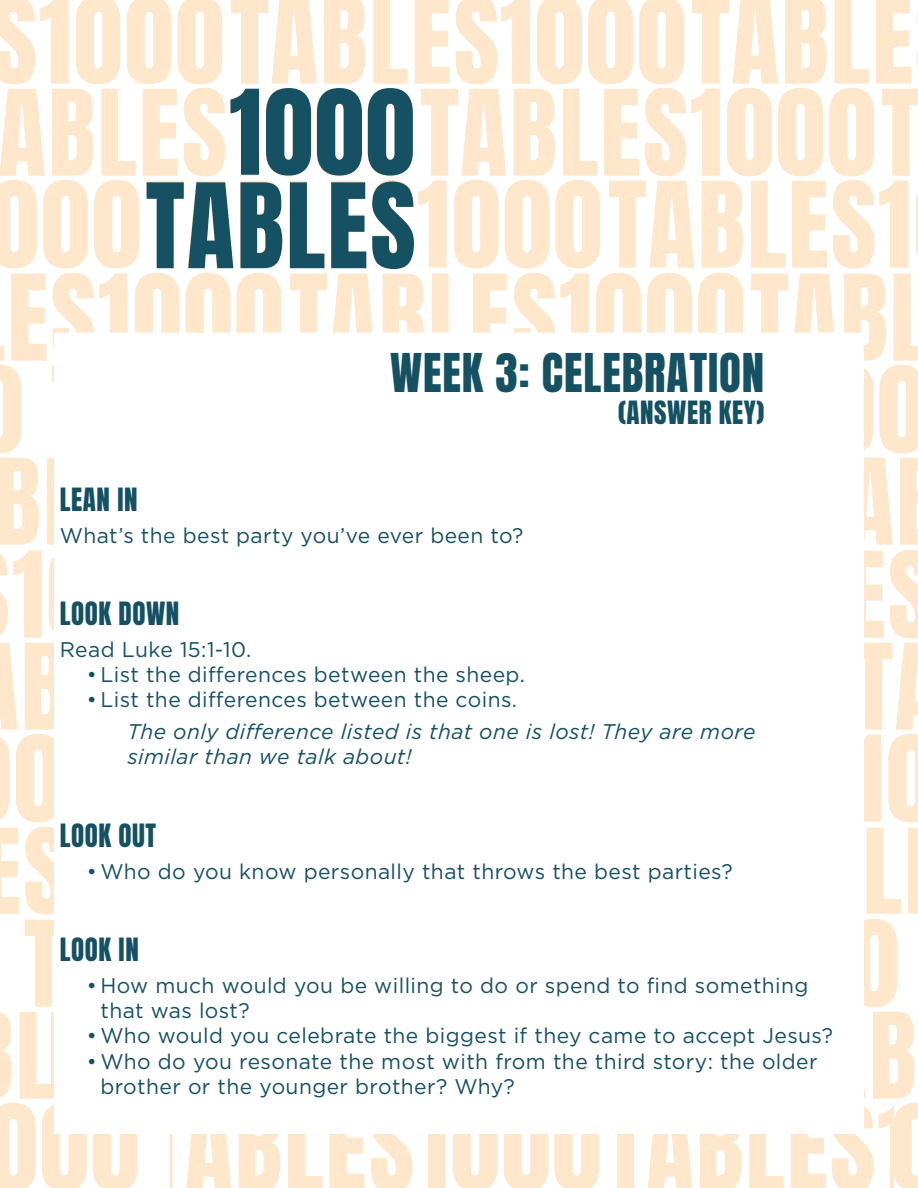
<style>
.page{position:relative;width:918px;height:1188px;background:#fff}
.page>*{position:absolute;margin:0;border:0;box-sizing:border-box;transform-origin:0 0}
.t1{font:100.05px "Anton";letter-spacing:.02em;color:#155063}
.t2{font:45.45px "Anton";letter-spacing:.02em;color:#155063}
.t3{font:27.3px "Anton";letter-spacing:.02em;color:#155063}
.t4{font:21.15px/25.2px "Gotham";letter-spacing:.02em;color:#155063}
.t5{font:italic 21.15px/25.2px "Gotham";letter-spacing:.02em;color:#155063}
</style>
<div class="page">
<img style="left:0;top:88px;width:412px;height:89px">
<img style="left:421px;top:88px;width:497px;height:89px">
<img style="left:0;top:180px;width:600px;height:89px">
<img style="left:609px;top:180px;width:309px;height:89px">
<img style="left:0;top:0;width:222px;height:85px">
<img style="left:231px;top:0;width:687px;height:85px">
<img style="left:0;top:273px;width:281px;height:88px">
<img style="left:290px;top:273px;width:628px;height:88px">
<img style="left:0;top:365px;width:918px;height:180px">
<img style="left:0;top:642px;width:54px;height:88px">
<img style="left:864px;top:642px;width:54px;height:88px">
<img style="left:0;top:734px;width:54px;height:89px">
<img style="left:864px;top:734px;width:54px;height:89px">
<img style="left:0;top:550px;width:54px;height:88px">
<img style="left:864px;top:550px;width:54px;height:89px">
<img style="left:0;top:826px;width:54px;height:89px">
<img style="left:866px;top:827px;width:52px;height:87px">
<img style="left:24px;top:919px;width:30px;height:88px">
<img style="left:864px;top:919px;width:33px;height:89px">
<img style="left:0;top:1011px;width:918px;height:177px">
<div style="left:54px;top:333px;width:810px;height:801px;background:#fff"></div>
<p class="t1" style="left:229px;top:82px;width:187px">1000</p>
<p class="t1" style="left:146px;top:175px;width:272px">TABLES</p>
<p class="t2" style="left:390px;top:349px;width:376px">WEEK 3: CELEBRATION</p>
<p class="t3" style="left:618px;top:399px;width:148px">(ANSWER KEY)</p>
<p class="t3" style="left:60px;top:485px;width:79px">LEAN IN</p>
<p class="t4" style="left:60px;top:522px;width:465px">What’s the best party you’ve ever been to?</p>
<p class="t3" style="left:60px;top:599px;width:121px">LOOK DOWN</p>
<p class="t4" style="left:60px;top:636px;width:193px">Read Luke 15:1-10.</p>
<p class="t4" style="left:87px;top:661px;width:439px">• List the differences between the sheep.</p>
<p class="t4" style="left:87px;top:687px;width:432px">• List the differences between the coins.</p>
<p class="t5" style="left:127px;top:719px;width:630px">The only difference listed is that one is lost! They are more similar than we talk about!</p>
<p class="t3" style="left:60px;top:821px;width:98px">LOOK OUT</p>
<p class="t4" style="left:87px;top:858px;width:647px">•Who do you know personally that throws the best parties?</p>
<p class="t3" style="left:60px;top:936px;width:80px">LOOK IN</p>
<p class="t4" style="left:100px;top:972px;width:710px;text-indent:-14px">• How much would you be willing to do or spend to find something that was lost?</p>
<p class="t4" style="left:87px;top:1023px;width:748px">•Who would you celebrate the biggest if they came to accept Jesus?</p>
<p class="t4" style="left:100px;top:1048px;width:719px;text-indent:-14px">•Who do you resonate the most with from the third story: the older brother or the younger brother? Why?</p>
</div>
